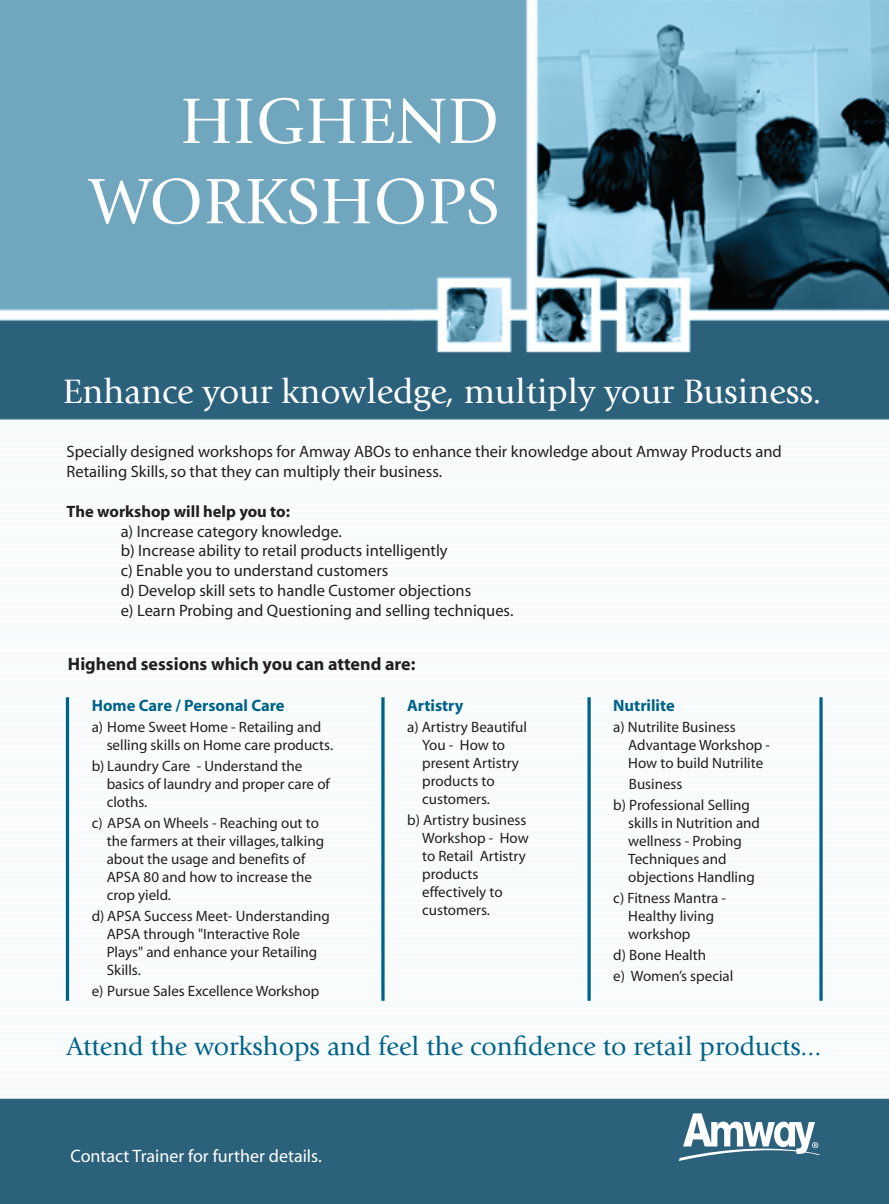
<style>
.page{position:relative;width:889px;height:1204px;background:#fff}
.page>*{position:absolute;margin:0;border:0;box-sizing:border-box;transform-origin:0 0}
.t1{font:66.9px/80.2px "Giovanni Std";color:#fff;text-align:right}
.t2{font:35.25px "Giovanni Std";color:#fff}
.t3{font:26.85px "Giovanni Std";color:#006389}
.t4{font:700 18px "Myriad";color:#231f20}
.t5{font:18px "Myriad";color:#fff}
.t6{font:16.5px/19.8px "Myriad";color:#231f20}
.t7{font:700 16.5px "Myriad";color:#006389}
.t8{font:700 16.5px "Myriad";color:#231f20}
.t9{font:15px/18px "Myriad";color:#231f20}
</style>
<div class="page">
<img style="left:0;top:0;width:888px;height:1203px">
<hr style="left:381px;top:697px;width:3px;height:303px;background:#006389">
<hr style="left:66px;top:697px;width:3px;height:303px;background:#006389">
<svg style="left:587px;top:697px;width:4px;height:303px"></svg>
<hr style="left:819px;top:697px;width:3px;height:303px;background:#006389">
<svg style="left:679px;top:1113px;width:140px;height:47px"></svg>
<h1 class="t1" style="left:89px;top:82px;width:412px">HIGHEND<br>WORKSHOPS</h1>
<h2 class="t2" style="left:63px;top:372px;width:760px">Enhance your knowledge, multiply your Business.</h2>
<p class="t6" style="left:67px;top:442px;width:716px">Specially designed workshops for Amway ABOs to enhance their knowledge about Amway Products and<br>Retailing Skills, so that they can multiply their business.</p>
<p class="t8" style="left:67px;top:503px;width:225px">The workshop will help you to:</p>
<p class="t6" style="left:121px;top:522px;width:394px">a) Increase category knowledge.<br>b) Increase ability to retail products intelligently<br>c) Enable you to understand customers<br>d) Develop skill sets to handle Customer objections<br>e) Learn Probing and Questioning and selling techniques.</p>
<p class="t4" style="left:68px;top:654px;width:349px">Highend sessions which you can attend are:</p>
<p class="t7" style="left:92px;top:697px;width:194px">Home Care / Personal Care</p>
<p class="t9" style="left:107px;top:718px;width:228px;text-indent:-15px">a) Home Sweet Home - Retailing and selling skills on Home care products.</p>
<p class="t9" style="left:107px;top:757px;width:225px;text-indent:-15px">b) Laundry Care - Understand the basics of laundry and proper care of cloths.</p>
<p class="t9" style="left:107px;top:814px;width:219px;text-indent:-15px">c) APSA on Wheels - Reaching out to the farmers at their villages, talking about the usage and benefits of<br>APSA 80 and how to increase the crop yield.</p>
<p class="t9" style="left:107px;top:907px;width:225px;text-indent:-15px">d) APSA Success Meet- Understanding<br>APSA through "Interactive Role<br>Plays" and enhance your Retailing<br>Skills.</p>
<p class="t9" style="left:92px;top:982px;width:229px">e) Pursue Sales Excellence Workshop</p>
<p class="t7" style="left:407px;top:697px;width:58px">Artistry</p>
<p class="t9" style="left:422px;top:718px;width:106px;text-indent:-15px">a) Artistry Beautiful<br>You - How to present Artistry products to customers.</p>
<p class="t9" style="left:422px;top:811px;width:108px;text-indent:-15px">b) Artistry business<br>Workshop - How to Retail Artistry products effectively to customers.</p>
<p class="t7" style="left:613px;top:697px;width:63px">Nutrilite</p>
<p class="t9" style="left:628px;top:718px;width:143px;text-indent:-15px">a) Nutrilite Business<br>Advantage Workshop -<br>How to build Nutrilite</p>
<p class="t9" style="left:613px;top:774px;width:138px;line-height:21px;text-indent:16px">Business<br>b) Professional Selling</p>
<p class="t9" style="left:628px;top:814px;width:133px">skills in Nutrition and wellness - Probing<br>Techniques and objections Handling</p>
<p class="t9" style="left:628px;top:889px;width:99px;text-indent:-15px">c) Fitness Mantra -<br>Healthy living workshop</p>
<p class="t9" style="left:613px;top:945px;width:121px;line-height:21px">d) Bone Health<br>e) Women’s special</p>
<h3 class="t3" style="left:67px;top:1031px;width:756px">Attend the workshops and feel the confidence to retail products...</h3>
<p class="t5" style="left:71px;top:1146px;width:253px">Contact Trainer for further details.</p>
</div>
